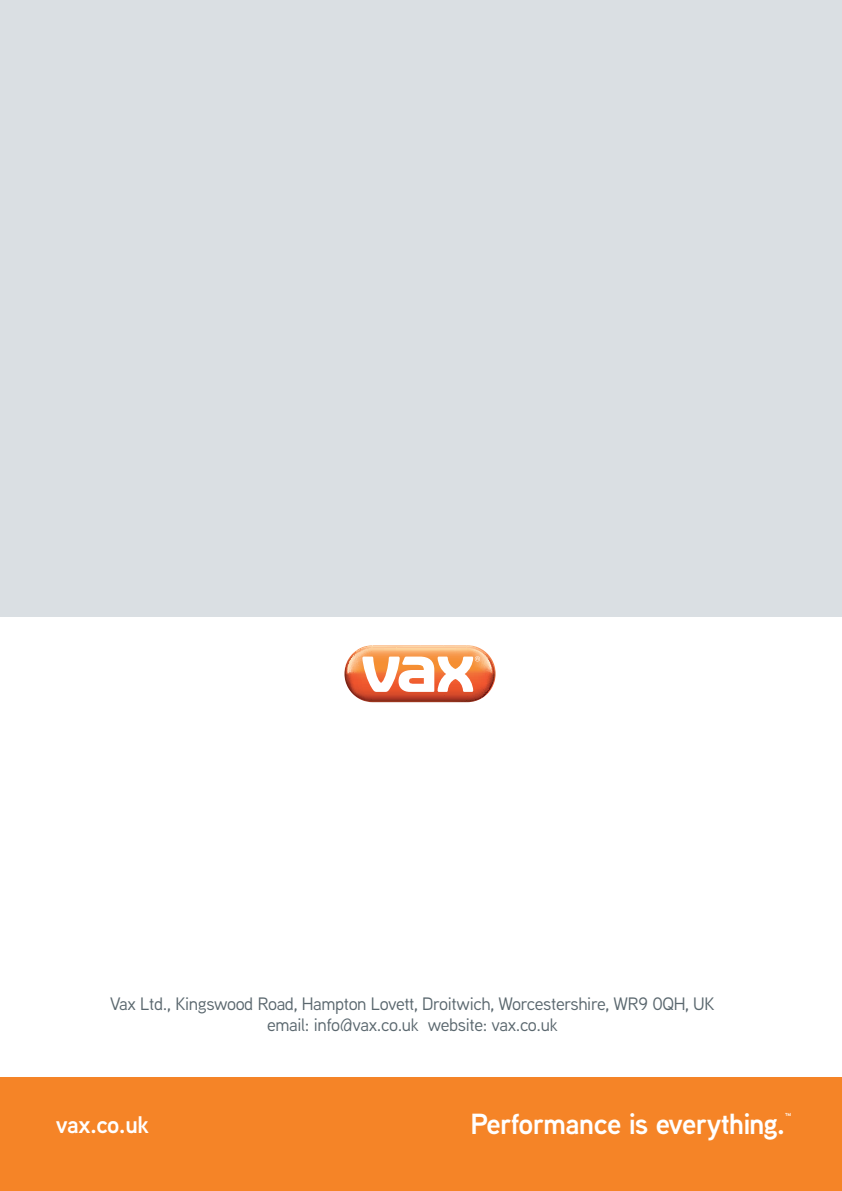
<style>
.page{position:relative;width:842px;height:1191px;background:#fff}
.page>*{position:absolute;margin:0;border:0;box-sizing:border-box;transform-origin:0 0}
.t1{font:600 29px "Vax Aaux Next";letter-spacing:-.025em;color:#fff}
.t2{font:600 24px "Vax Aaux Next";letter-spacing:-.02em;color:#fff}
.t3{font:18px/21.6px "Vax Aaux Next";letter-spacing:-.02em;color:#5a676e;text-align:center}
</style>
<div class="page">
<div style="left:0;top:1077px;width:842px;height:114px;background:#f58427"></div>
<div style="left:0;top:0;width:842px;height:617px;background:#dadfe3"></div>
<svg style="left:344px;top:645px;width:152px;height:57px"></svg>
<svg style="left:785px;top:1113px;width:5px;height:3px"></svg>
<p class="t3" style="left:110px;top:992px;width:606px">Vax Ltd., Kingswood Road, Hampton Lovett, Droitwich, Worcestershire, WR9 0QH, UK email: info@vax.co.uk website: vax.co.uk</p>
<h2 class="t2" style="left:56px;top:1108px;width:95px">vax.co.uk</h2>
<h1 class="t1" style="left:471px;top:1103px;width:316px">Performance is everything.</h1>
</div>
